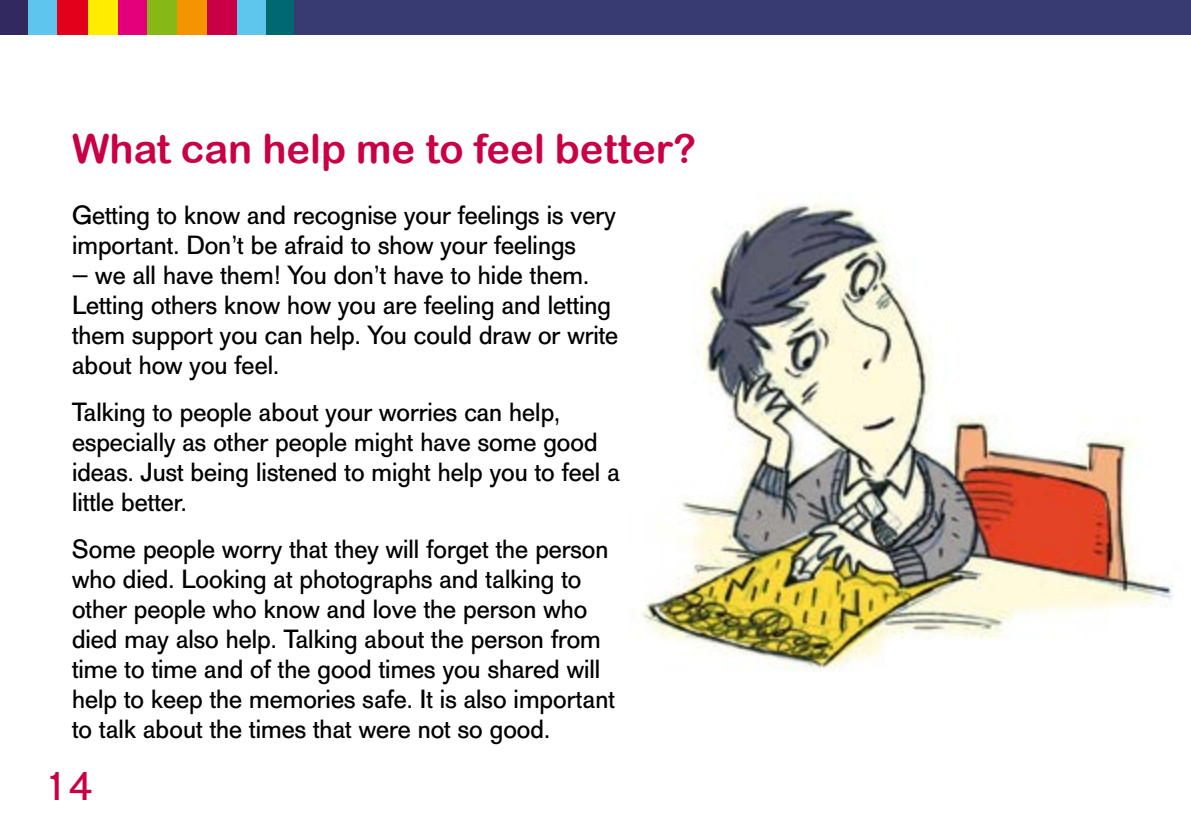
<style>
.page{position:relative;width:1191px;height:840px;background:#fff}
.page>*{position:absolute;margin:0;border:0;box-sizing:border-box;transform-origin:0 0}
.t1{font:40px "Arial Rounded MT Bold";color:#ca0047}
.t2{font:40px "AG Old Face";color:#ca0047}
.t3{font:26px/30px "AG Old Face";color:#000}
</style>
<div class="page">
<div style="left:0;top:0;width:30px;height:35px;background:#322a5e"></div>
<div style="left:29px;top:0;width:30px;height:35px;background:#5ec5ed"></div>
<div style="left:58px;top:0;width:30px;height:35px;background:#e2001a"></div>
<div style="left:88px;top:0;width:30px;height:35px;background:#ffed00"></div>
<div style="left:118px;top:0;width:31px;height:35px;background:#e2007a"></div>
<div style="left:147px;top:0;width:31px;height:35px;background:#86b918"></div>
<div style="left:177px;top:0;width:31px;height:35px;background:#f39400"></div>
<div style="left:208px;top:0;width:30px;height:35px;background:#ca0047"></div>
<div style="left:237px;top:0;width:30px;height:35px;background:#5ec5ed"></div>
<div style="left:266px;top:0;width:30px;height:35px;background:#006871"></div>
<div style="left:295px;top:0;width:896px;height:35px;background:#383b71"></div>
<img style="left:641px;top:203px;width:532px;height:468px">
<h1 class="t1" style="left:72px;top:125px;width:625px">What can help me to feel better?</h1>
<p class="t3" style="left:72px;top:200px;width:545px">Getting to know and recognise your feelings is very important. Don’t be afraid to show your feelings</p>
<p class="t3" style="left:72px;top:260px;width:548px">– we all have them! You don’t have to hide them.<br>Letting others know how you are feeling and letting them support you can help. You could draw or write about how you feel.</p>
<p class="t3" style="left:72px;top:397px;width:549px">Talking to people about your worries can help, especially as other people might have some good ideas. Just being listened to might help you to feel a little better.</p>
<p class="t3" style="left:72px;top:534px;width:544px">Some people worry that they will forget the person who died. Looking at photographs and talking to other people who know and love the person who died may also help. Talking about the person from time to time and of the good times you shared will help to keep the memories safe. It is also important to talk about the times that were not so good.</p>
<h1 class="t2" style="left:43px;top:762px;width:51px">14</h1>
</div>
